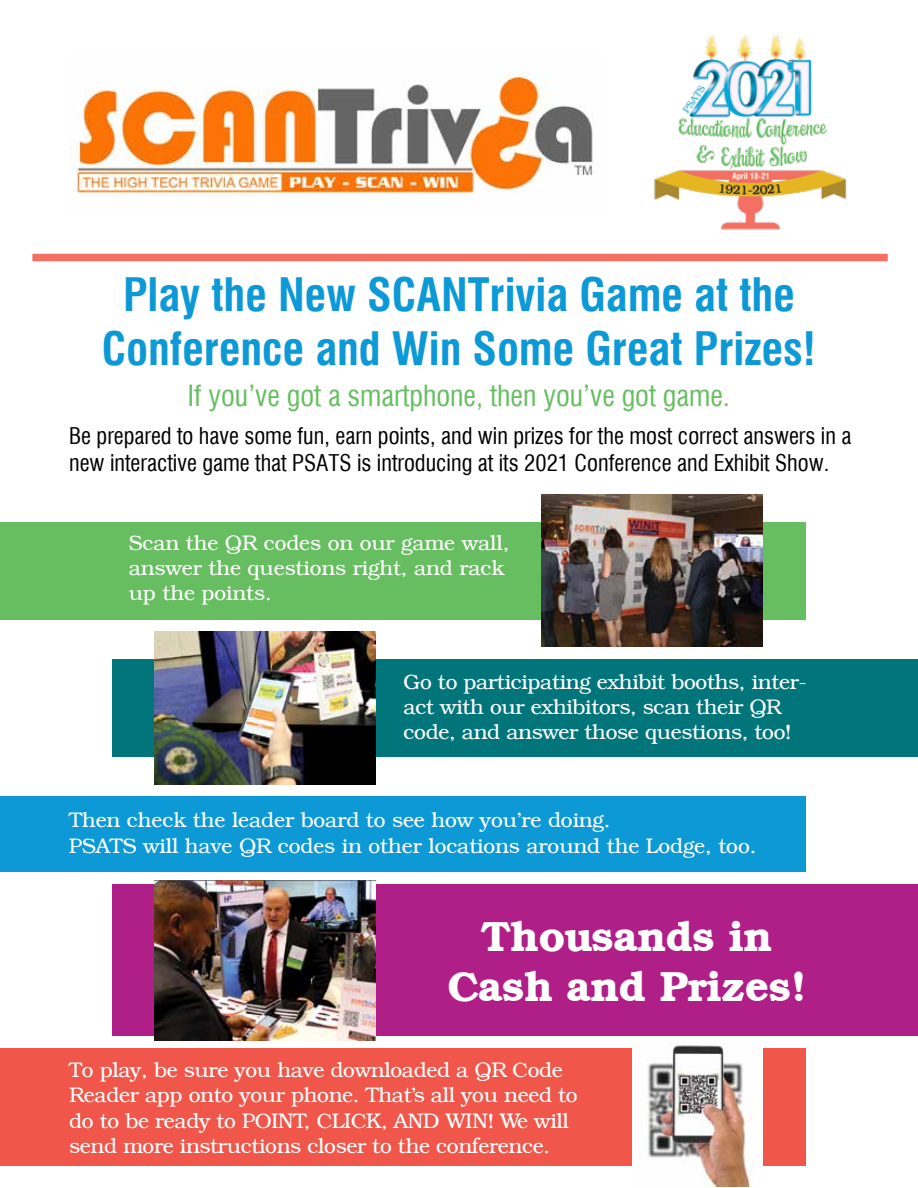
<style>
.page{position:relative;width:918px;height:1188px;background:#fff}
.page>*{position:absolute;margin:0;border:0;box-sizing:border-box;transform-origin:0 0}
.t1{font:45px/54px "Corporate Condensed Bold SWFTE";color:#0c99d6;text-align:center}
.t2{font:700 42px/50.4px "Bookplate";color:#fff;text-align:center}
.t3{font:28.5px "Corporate Condensed Regular SWFTE";color:#66be60}
.t4{font:22.5px/27px "Corporate Condensed Regular SWFTE";color:#000}
.t5{font:21px/25.2px "Bookplate";letter-spacing:-.01em;color:#fff}
</style>
<div class="page">
<img style="left:69px;top:72px;width:525px;height:122px">
<img style="left:654px;top:34px;width:193px;height:196px">
<div style="left:32px;top:254px;width:856px;height:7px;background:#f37063"></div>
<div style="left:0;top:522px;width:806px;height:97px;background:#66be60"></div>
<div style="left:0;top:1049px;width:806px;height:117px;background:#f05649"></div>
<div style="left:112px;top:659px;width:806px;height:98px;background:#02757a"></div>
<div style="left:112px;top:884px;width:806px;height:152px;background:#b01f87"></div>
<div style="left:0;top:796px;width:806px;height:76px;background:#0c99d6"></div>
<img style="left:541px;top:494px;width:222px;height:153px">
<img style="left:632px;top:1045px;width:131px;height:142px">
<img style="left:155px;top:632px;width:221px;height:152px">
<img style="left:155px;top:880px;width:221px;height:160px">
<h1 class="t1" style="left:102px;top:267px;width:716px">Play the New SCANTrivia Game at the<br>Conference and Win Some Great Prizes!</h1>
<h3 class="t3" style="left:188px;top:378px;width:544px">If you’ve got a smartphone, then you’ve got game.</h3>
<p class="t4" style="left:69px;top:422px;width:784px">Be prepared to have some fun, earn points, and win prizes for the most correct answers in a new interactive game that PSATS is introducing at its 2021 Conference and Exhibit Show.</p>
<p class="t5" style="left:129px;top:530px;width:382px">Scan the QR codes on our game wall, answer the questions right, and rack up the points.</p>
<p class="t5" style="left:404px;top:670px;width:405px">Go to participating exhibit booths, inter&shy;act with our exhibitors, scan their QR code, and answer those questions, too!</p>
<p class="t5" style="left:69px;top:808px;width:689px">Then check the leader board to see how you’re doing.<br>PSATS will have QR codes in other locations around the Lodge, too.</p>
<h2 class="t2" style="left:448px;top:912px;width:359px">Thousands in<br>Cash and Prizes!</h2>
<p class="t5" style="left:69px;top:1058px;width:510px">To play, be sure you have downloaded a QR Code Reader app onto your phone. That’s all you need to do to be ready to POINT, CLICK, AND WIN! We will send more instructions closer to the conference.</p>
</div>
